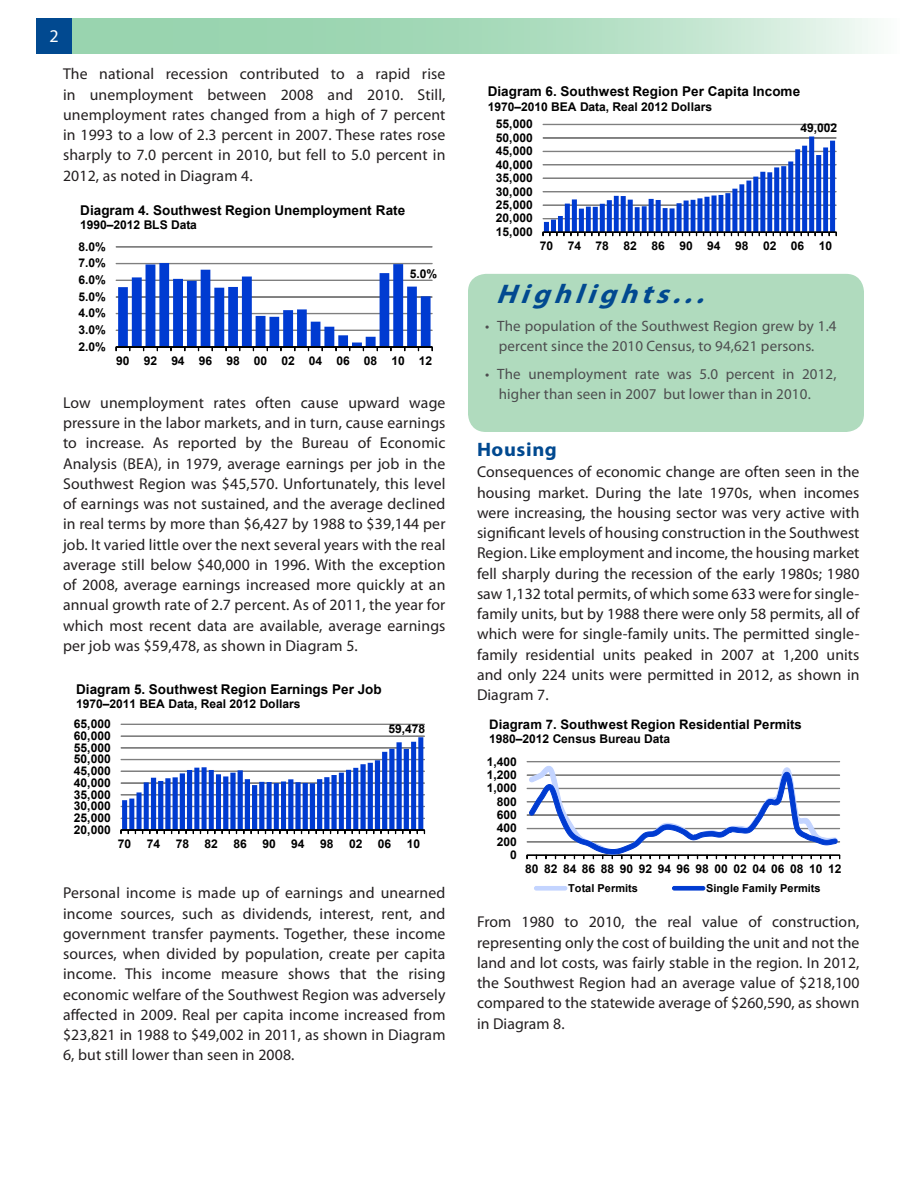
<style>
.page{position:relative;width:918px;height:1188px;background:#fff}
.page>*{position:absolute;margin:0;border:0;box-sizing:border-box;transform-origin:0 0}
.RegSum_Body_Text{font:italic 700 27px "Myriad Pro";color:#014990;scale:1.06 1}
.RegSum_Header_1{font:700 19.5px "Myriad Pro";letter-spacing:.03em;color:#014990;scale:1.05 1}
.Page_number{font:18px "Myriad Pro";color:#fff}
.RegSum_Body_Text-2{font:15.75px/20.2px "Myriad Pro";letter-spacing:.005em;color:#231f20;text-align:justify}
.RegSum_Body_Text-3{font:15px/20.2px "Myriad Pro";letter-spacing:.01em;color:#4d4d4f;text-align:center}
.t1{font:700 13.5px "Arial";color:#000}
.t2{font:700 13.05px "Arial";letter-spacing:.005em;color:#000}
.t3{font:700 12px "Arial";letter-spacing:-.005em;color:#000}
.t4{font:700 10.95px "Arial";color:#000}
</style>
<div class="page">
<div style="left:36px;top:18px;width:36px;height:36px;background:#014990"></div>
<svg style="left:72px;top:18px;width:803px;height:36px;background:#b0ddc1"></svg>
<div style="left:468px;top:274px;width:396px;height:158px;background:#b0dbbe;border-radius:18px"></div>
<div style="left:116px;top:247px;width:316px;height:1px;background:#7f7f7f;border:1px solid #7f7f7f"></div>
<svg style="left:116px;top:263px;width:317px;height:88px"></svg>
<hr style="left:527px;top:761px;width:313px;height:1px;background:#7f7f7f">
<svg style="left:527px;top:766px;width:313px;height:93px"></svg>
<div style="left:534px;top:886px;width:33px;height:4px;border:1px solid #c3d4ff;border-radius:2px"></div>
<div style="left:672px;top:886px;width:33px;height:4px;border:1px solid #003bd1;border-radius:2px"></div>
<hr style="left:121px;top:736px;width:304px;height:1px;background:#7f7f7f">
<hr style="left:121px;top:724px;width:304px;height:1px;background:#7f7f7f">
<svg style="left:121px;top:737px;width:304px;height:97px"></svg>
<hr style="left:543px;top:124px;width:293px;height:1px;background:#7f7f7f">
<svg style="left:543px;top:137px;width:294px;height:99px"></svg>
<p class="Page_number" style="left:49px;top:25px;width:11px">2</p>
<p class="RegSum_Body_Text-2" style="left:63px;top:64px;width:384px">The national recession contributed to a rapid rise in unemployment between 2008 and 2010. Still, unemployment rates changed from a high of 7 percent in 1993 to a low of 2.3 percent in 2007. These rates rose sharply to 7.0 percent in 2010, but fell to 5.0 percent in 2012, as noted in Diagram 4.</p>
<p class="t1" style="left:80px;top:201px;width:326px">Diagram 4. Southwest Region Unemployment Rate</p>
<p class="t3" style="left:80px;top:217px;width:118px">1990–2012 BLS Data</p>
<p class="t3" style="left:78px;top:238px;width:29px">8.0%</p>
<p class="t3" style="left:78px;top:255px;width:29px">7.0%</p>
<p class="t3" style="left:78px;top:272px;width:29px">6.0%</p>
<p class="t3" style="left:78px;top:289px;width:29px">5.0%</p>
<p class="t3" style="left:78px;top:305px;width:29px">4.0%</p>
<p class="t3" style="left:78px;top:322px;width:29px">3.0%</p>
<p class="t3" style="left:78px;top:339px;width:29px">2.0%</p>
<p class="t3" style="left:410px;top:266px;width:29px">5.0%</p>
<p class="t3" style="left:116px;top:353px;width:317px">90 92 94 96 98 00 02 04 06 08 10 12</p>
<p class="RegSum_Body_Text-2" style="left:63px;top:392px;width:384px">Low unemployment rates often cause upward wage pressure in the labor markets, and in turn, cause earnings to increase. As reported by the Bureau of Economic Analysis (BEA), in 1979, average earnings per job in the Southwest Region was $45,570. Unfortunately, this level of earnings was not sustained, and the average declined in real terms by more than $6,427 by 1988 to $39,144 per job. It varied little over the next several years with the real average still below $40,000 in 1996. With the exception of 2008, average earnings increased more quickly at an annual growth rate of 2.7 percent. As of 2011, the year for which most recent data are available, average earnings per job was $59,478, as shown in Diagram 5.</p>
<p class="t1" style="left:76px;top:680px;width:307px">Diagram 5. Southwest Region Earnings Per Job</p>
<p class="t3" style="left:76px;top:696px;width:226px">1970–2011 BEA Data, Real 2012 Dollars</p>
<p class="t3" style="left:74px;top:716px;width:38px">65,000</p>
<p class="t3" style="left:74px;top:728px;width:38px">60,000</p>
<p class="t3" style="left:74px;top:739px;width:38px">55,000</p>
<p class="t3" style="left:74px;top:751px;width:38px">50,000</p>
<p class="t3" style="left:74px;top:763px;width:38px">45,000</p>
<p class="t3" style="left:74px;top:775px;width:38px">40,000</p>
<p class="t3" style="left:74px;top:786px;width:38px">35,000</p>
<p class="t3" style="left:74px;top:798px;width:38px">30,000</p>
<p class="t3" style="left:74px;top:810px;width:38px">25,000</p>
<p class="t3" style="left:74px;top:822px;width:38px">20,000</p>
<p class="t3" style="left:388px;top:720px;width:38px">59,478</p>
<p class="t3" style="left:118px;top:836px;width:15px">70</p>
<p class="t3" style="left:147px;top:836px;width:15px">74</p>
<p class="t3" style="left:176px;top:836px;width:15px">78</p>
<p class="t3" style="left:205px;top:836px;width:15px">82</p>
<p class="t3" style="left:234px;top:836px;width:15px">86</p>
<p class="t3" style="left:262px;top:836px;width:15px">90</p>
<p class="t3" style="left:291px;top:836px;width:15px">94</p>
<p class="t3" style="left:320px;top:836px;width:15px">98</p>
<p class="t3" style="left:349px;top:836px;width:15px">02</p>
<p class="t3" style="left:378px;top:836px;width:15px">06</p>
<p class="t3" style="left:407px;top:836px;width:15px">10</p>
<p class="RegSum_Body_Text-2" style="left:63px;top:883px;width:384px">Personal income is made up of earnings and unearned income sources, such as dividends, interest, rent, and government transfer payments. Together, these income sources, when divided by population, create per capita income. This income measure shows that the rising economic welfare of the Southwest Region was adversely affected in 2009. Real per capita income increased from $23,821 in 1988 to $49,002 in 2011, as shown in Diagram 6, but still lower than seen in 2008.</p>
<p class="t1" style="left:488px;top:83px;width:314px">Diagram 6. Southwest Region Per Capita Income</p>
<p class="t3" style="left:488px;top:98px;width:226px">1970–2010 BEA Data, Real 2012 Dollars</p>
<p class="t3" style="left:496px;top:116px;width:38px">55,000</p>
<p class="t3" style="left:496px;top:130px;width:38px">50,000</p>
<p class="t3" style="left:496px;top:143px;width:38px">45,000</p>
<p class="t3" style="left:496px;top:156px;width:38px">40,000</p>
<p class="t3" style="left:496px;top:170px;width:38px">35,000</p>
<p class="t3" style="left:496px;top:183px;width:38px">30,000</p>
<p class="t3" style="left:496px;top:197px;width:38px">25,000</p>
<p class="t3" style="left:496px;top:210px;width:38px">20,000</p>
<p class="t3" style="left:496px;top:224px;width:38px">15,000</p>
<p class="t3" style="left:800px;top:119px;width:38px">49,002</p>
<p class="t3" style="left:540px;top:238px;width:294px">70 74 78 82 86 90 94 98 02 06 10</p>
<p class="RegSum_Body_Text" style="left:496px;top:276px;width:211px">Highlights...</p>
<p class="RegSum_Body_Text-3" style="left:485px;top:315px;width:353px">• The population of the Southwest Region grew by 1.4 percent since the 2010 Census, to 94,621 persons.</p>
<p class="RegSum_Body_Text-3" style="left:499px;top:363px;width:339px;text-align:left;text-indent:-14px">• The unemployment rate was 5.0 percent in 2012, higher than seen in 2007 but lower than in 2010.</p>
<p class="RegSum_Header_1" style="left:477px;top:436px;width:78px">Housing</p>
<p class="RegSum_Body_Text-2" style="left:477px;top:462px;width:384px">Consequences of economic change are often seen in the housing market. During the late 1970s, when incomes were increasing, the housing sector was very active with significant levels of housing construction in the Southwest Region. Like employment and income, the housing market fell sharply during the recession of the early 1980s; 1980 saw 1,132 total permits, of which some 633 were for single&shy;family units, but by 1988 there were only 58 permits, all of which were for single-family units. The permitted single&shy;family residential units peaked in 2007 at 1,200 units and only 224 units were permitted in 2012, as shown in Diagram 7.</p>
<p class="t2" style="left:489px;top:716px;width:314px">Diagram 7. Southwest Region Residential Permits</p>
<p class="t3" style="left:489px;top:731px;width:182px">1980–2012 Census Bureau Data</p>
<p class="t3" style="left:487px;top:753px;width:32px">1,400</p>
<p class="t3" style="left:487px;top:767px;width:32px">1,200</p>
<p class="t3" style="left:487px;top:780px;width:32px">1,000</p>
<p class="t3" style="left:497px;top:793px;width:22px">800</p>
<p class="t3" style="left:497px;top:807px;width:22px">600</p>
<p class="t3" style="left:497px;top:820px;width:22px">400</p>
<p class="t3" style="left:497px;top:833px;width:22px">200</p>
<p class="t3" style="left:510px;top:847px;width:8px">0</p>
<p class="t3" style="left:525px;top:861px;width:318px">80 82 84 86 88 90 92 94 96 98 00 02 04 06 08 10 12</p>
<p class="t4" style="left:568px;top:881px;width:71px">Total Permits</p>
<p class="t4" style="left:706px;top:881px;width:116px">Single Family Permits</p>
<p class="RegSum_Body_Text-2" style="left:477px;top:912px;width:384px">From 1980 to 2010, the real value of construction, representing only the cost of building the unit and not the land and lot costs, was fairly stable in the region. In 2012, the Southwest Region had an average value of $218,100 compared to the statewide average of $260,590, as shown in Diagram 8.</p>
</div>
